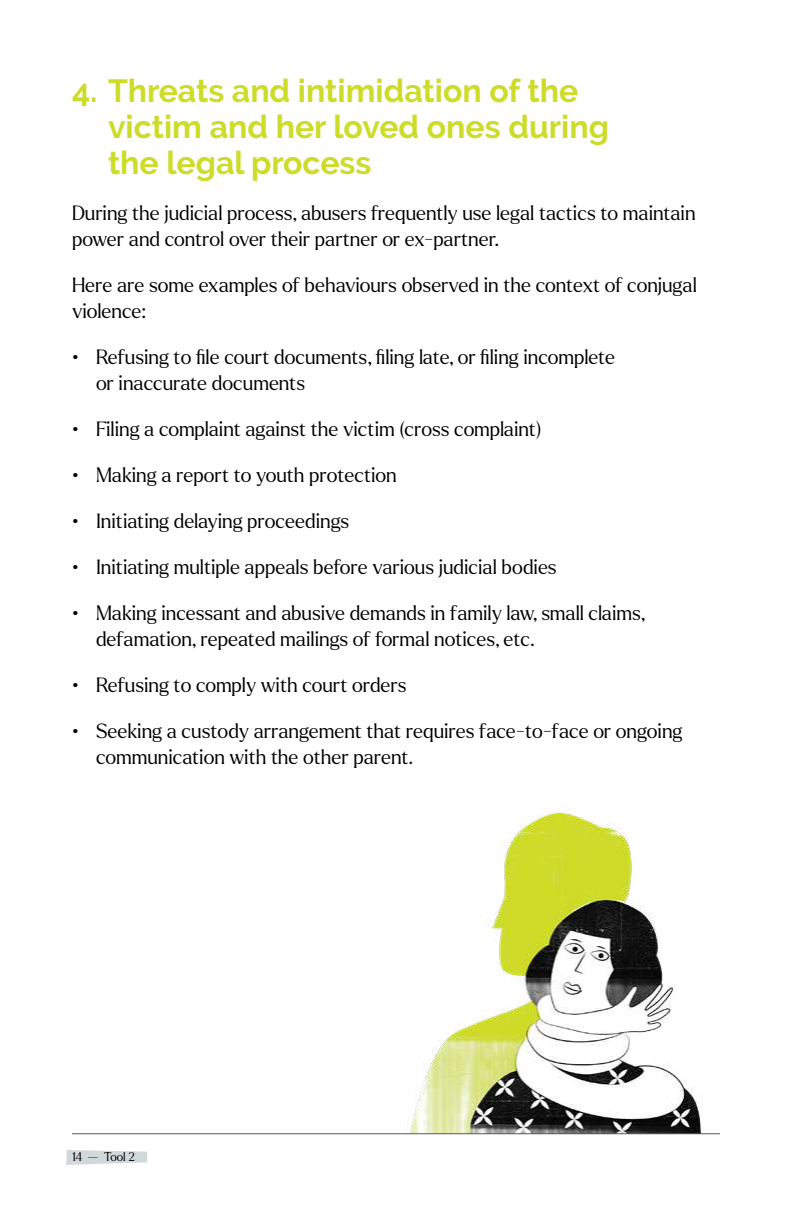
<style>
.page{position:relative;width:792px;height:1224px;background:#fff}
.page>*{position:absolute;margin:0;border:0;box-sizing:border-box;transform-origin:0 0}
.t1{font:700 32px/36px "Raleway";color:#cddc29}
.t2{font:20px/26px "Larken Variable";color:#000}
.t3{font:12px "Larken Variable";color:#000}
</style>
<div class="page">
<img style="left:66px;top:1150px;width:81px;height:15px">
<img style="left:407px;top:808px;width:296px;height:325px">
<hr style="left:72px;top:1133px;width:648px;height:1px;background:#58595b">
<h1 class="t1" style="left:108px;top:73px;width:502px;text-indent:-36px">4. Threats and intimidation of the victim and her loved ones during the legal process</h1>
<p class="t2" style="left:72px;top:201px;width:625px">During the judicial process, abusers frequently use legal tactics to maintain power and control over their partner or ex-partner.</p>
<p class="t2" style="left:72px;top:273px;width:626px">Here are some examples of behaviours observed in the context of conjugal violence:</p>
<p class="t2" style="left:96px;top:345px;width:521px;text-indent:-24px">• Refusing to file court documents, filing late, or filing incomplete or inaccurate documents</p>
<p class="t2" style="left:72px;top:417px;width:471px">• Filing a complaint against the victim (cross complaint)</p>
<p class="t2" style="left:72px;top:463px;width:326px">• Making a report to youth protection</p>
<p class="t2" style="left:72px;top:509px;width:279px">• Initiating delaying proceedings</p>
<p class="t2" style="left:72px;top:555px;width:486px">• Initiating multiple appeals before various judicial bodies</p>
<p class="t2" style="left:96px;top:601px;width:551px;text-indent:-24px">• Making incessant and abusive demands in family law, small claims, defamation, repeated mailings of formal notices, etc.</p>
<p class="t2" style="left:72px;top:673px;width:336px">• Refusing to comply with court orders</p>
<p class="t2" style="left:96px;top:719px;width:588px;text-indent:-24px">• Seeking a custody arrangement that requires face-to-face or ongoing communication with the other parent.</p>
<p class="t3" style="left:72px;top:1149px;width:65px">14 — Tool 2</p>
</div>
